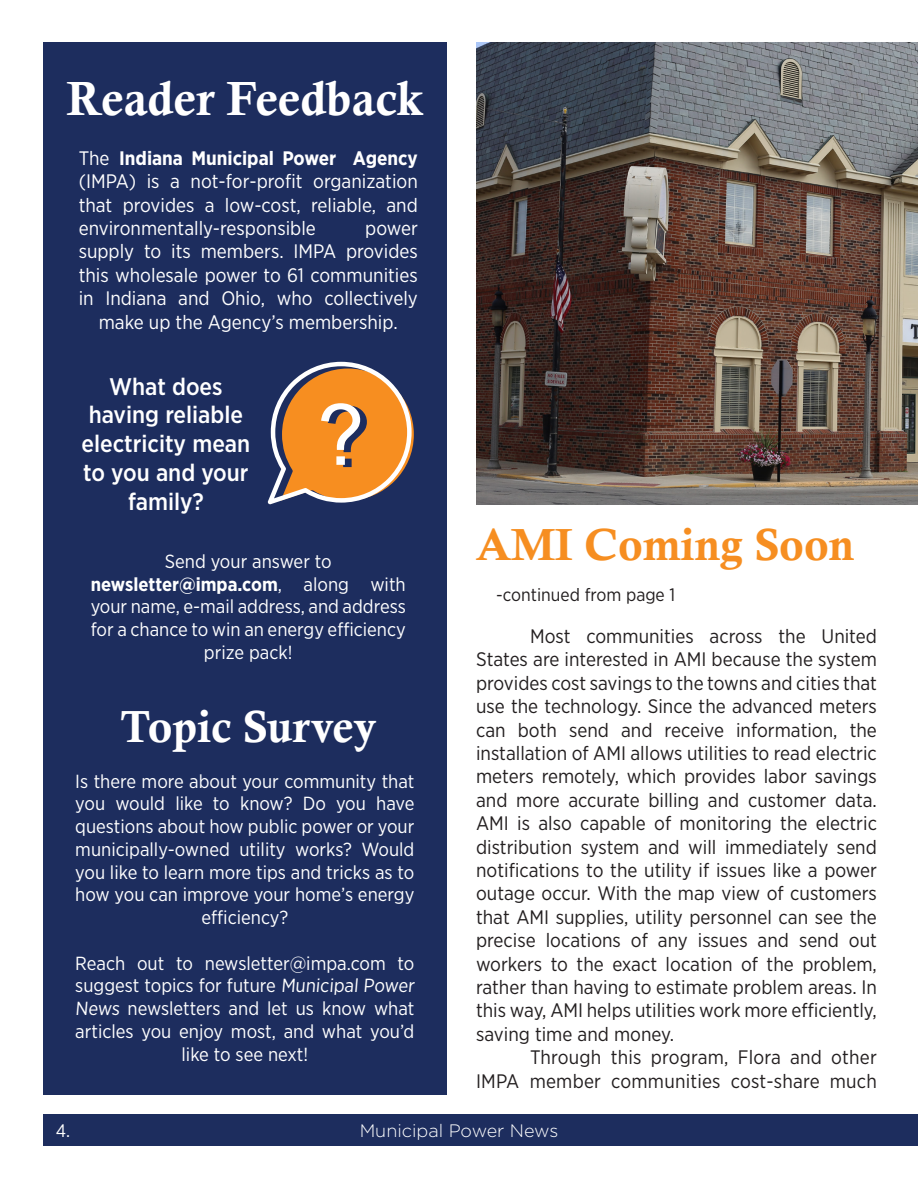
<style>
.page{position:relative;width:918px;height:1188px;background:#fff}
.page>*{position:absolute;margin:0;border:0;box-sizing:border-box;transform-origin:0 0}
.t1{font:48px "Calis MT Bol";color:#fff}
.t2{font:45px "Calis MT Bol";color:#f68e21}
.t3{font:45px "Calis MT Bol";color:#fff}
.t4{font:500 24px/28.8px "Gotham Narrow";color:#fff;text-align:center}
.t5{font:19.5px/23.4px "Gotham Narrow";color:#231f20;text-align:justify}
.t6{font:19.5px/23.4px "Gotham Narrow";color:#fff;text-align:justify}
.t7{font:18.9px/22.8px "Gotham Narrow";color:#fff;text-align:center}
.t8{font:18px "Gotham Narrow";color:#231f20}
.t9{font:300 18px "Gotham";color:#fff}
.t10{font:18px "Gotham Narrow";color:#fff}
.s1{font-weight:700}
</style>
<div class="page">
<div style="left:43px;top:1114px;width:875px;height:32px;background:#1d2d5e"></div>
<div style="left:43px;top:42px;width:403px;height:1053px;background:#1d2d5e"></div>
<svg style="left:268px;top:362px;width:146px;height:142px"></svg>
<img style="left:476px;top:42px;width:442px;height:462px">
<p class="t1" style="left:67px;top:71px;width:358px">Reader Feedback</p>
<p class="t6" style="left:79px;top:146px;width:341px">The <span class="s1">Indiana Municipal Power Agency </span>(IMPA) is a not-for-profit organization that provides a low-cost, reliable, and environmentally-responsible</p>
<p class="t6" style="left:365px;top:216px;width:54px">power</p>
<p class="t6" style="left:79px;top:239px;width:341px">supply to its members. IMPA provides</p>
<p class="t6" style="left:79px;top:263px;width:341px">this wholesale power to 61 communities</p>
<p class="t6" style="left:79px;top:286px;width:341px">in Indiana and Ohio, who collectively</p>
<p class="t6" style="left:99px;top:310px;width:301px">make up the Agency’s membership.</p>
<p class="t4" style="left:82px;top:372px;width:170px">What does having reliable electricity mean to you and your family?</p>
<p class="t7" style="left:165px;top:549px;width:168px">Send your answer to</p>
<p class="t7" style="left:91px;top:572px;width:317px"><span class="s1">newsletter@impa.com</span>, along with your name, e-mail address, and address for a chance to win an energy efficiency prize pack!</p>
<p class="t3" style="left:120px;top:701px;width:257px">Topic Survey</p>
<p class="t7" style="left:75px;top:769px;width:341px">Is there more about your community that you would like to know? Do you have questions about how public power or your municipally-owned utility works? Would you like to learn more tips and tricks as to how you can improve your home’s energy efficiency?</p>
<p class="t7" style="left:75px;top:951px;width:343px">Reach out to newsletter@impa.com to suggest topics for future Municipal Power News newsletters and let us know what articles you enjoy most, and what you’d like to see next!</p>
<p class="t2" style="left:476px;top:519px;width:380px">AMI Coming Soon</p>
<p class="t8" style="left:496px;top:583px;width:181px">-continued from page 1</p>
<p class="t5" style="left:476px;top:624px;width:402px;text-indent:54px">Most communities across the United States are interested in AMI because the system provides cost savings to the towns and cities that use the technology. Since the advanced meters can both send and receive information, the installation of AMI allows utilities to read electric meters remotely, which provides labor savings and more accurate billing and customer data.<br>AMI is also capable of monitoring the electric distribution system and will immediately send notifications to the utility if issues like a power outage occur. With the map view of customers that AMI supplies, utility personnel can see the precise locations of any issues and send out workers to the exact location of the problem, rather than having to estimate problem areas. In this way, AMI helps utilities work more efficiently, saving time and money.</p>
<p class="t5" style="left:476px;top:1045px;width:402px;text-align:right">Through this program, Flora and other<br>IMPA member communities cost-share much</p>
<p class="t10" style="left:56px;top:1120px;width:16px">4.</p>
<p class="t9" style="left:360px;top:1119px;width:200px">Municipal Power News</p>
</div>
